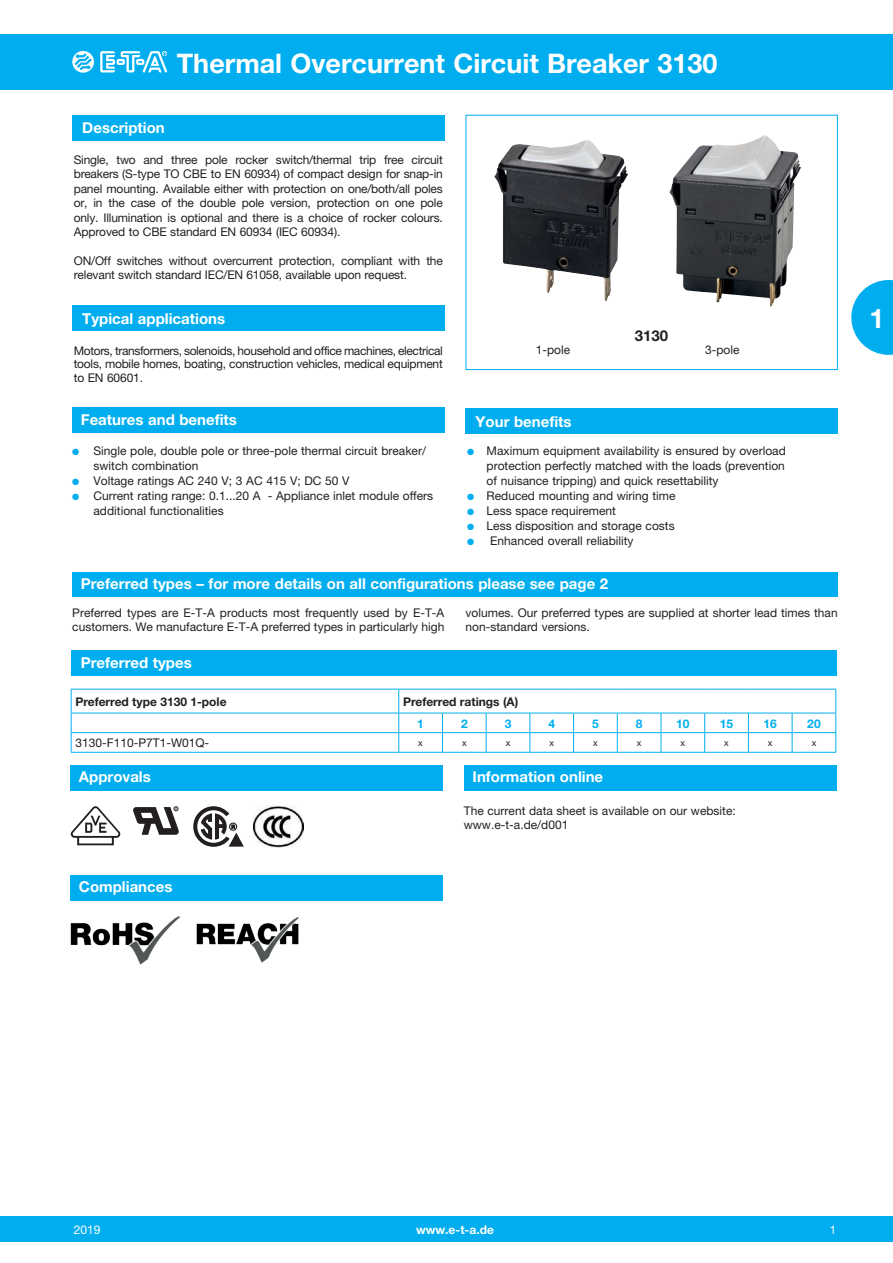
<style>
.page{position:relative;width:893px;height:1263px;background:#fff}
.page>*{position:absolute;margin:0;border:0;box-sizing:border-box;transform-origin:0 0}
.t1{font:700 27px "Helvetica Neue LT";color:#fff}
.t2{font:700 15px "Helvetica Neue LT";color:#fff}
.t3{font:700 15px "Helvetica Neue LT";color:#231f20}
.t4{font:12px/14.4px "Helvetica Neue LT";color:#231f20}
.t5{font:700 12px "Helvetica Neue LT";color:#231f20}
.t6{font:700 12px "Helvetica Neue LT";color:#00aeef}
.t7{font:700 12px "Helvetica Neue LT";color:#fff}
.t8{font:12px "Helvetica Neue LT";color:#fff}
.t9{font:12px "Helvetica Neue LT";color:#fff;scale:.95 1}
.t10{font:9px "Helvetica Neue LT";color:#231f20}
.s1{color:#00aeef}
</style>
<div class="page">
<div style="left:0;top:1216px;width:893px;height:26px;background:#00aeef"></div>
<div style="left:0;top:34px;width:893px;height:55px;background:#00aeef"></div>
<svg style="left:72px;top:51px;width:22px;height:22px"></svg>
<svg style="left:100px;top:51px;width:67px;height:21px"></svg>
<svg style="left:851px;top:280px;width:42px;height:75px"></svg>
<div style="left:466px;top:115px;width:372px;height:255px;border:1px solid #00aeef"></div>
<div style="left:72px;top:115px;width:372px;height:25px;background:#00aeef"></div>
<div style="left:72px;top:305px;width:372px;height:26px;background:#00aeef"></div>
<img style="left:494px;top:140px;width:134px;height:161px">
<img style="left:669px;top:135px;width:132px;height:171px">
<div style="left:72px;top:408px;width:372px;height:25px;background:#00aeef"></div>
<div style="left:466px;top:408px;width:372px;height:26px;background:#00aeef"></div>
<div style="left:72px;top:572px;width:766px;height:25px;background:#00aeef"></div>
<hr style="left:71px;top:689px;width:328px;height:1px;background:#00aeef">
<hr style="left:399px;top:689px;width:43px;height:1px;background:#00aeef">
<hr style="left:442px;top:689px;width:44px;height:1px;background:#00aeef">
<hr style="left:486px;top:689px;width:44px;height:1px;background:#00aeef">
<hr style="left:530px;top:689px;width:44px;height:1px;background:#00aeef">
<hr style="left:574px;top:689px;width:43px;height:1px;background:#00aeef">
<hr style="left:617px;top:689px;width:44px;height:1px;background:#00aeef">
<hr style="left:661px;top:689px;width:44px;height:1px;background:#00aeef">
<hr style="left:705px;top:689px;width:43px;height:1px;background:#00aeef">
<hr style="left:748px;top:689px;width:44px;height:1px;background:#00aeef">
<hr style="left:792px;top:689px;width:44px;height:1px;background:#00aeef">
<hr style="left:71px;top:713px;width:328px;height:1px;background:#00aeef">
<hr style="left:399px;top:713px;width:43px;height:1px;background:#00aeef">
<hr style="left:442px;top:713px;width:44px;height:1px;background:#00aeef">
<hr style="left:486px;top:713px;width:44px;height:1px;background:#00aeef">
<hr style="left:530px;top:713px;width:44px;height:1px;background:#00aeef">
<hr style="left:574px;top:713px;width:43px;height:1px;background:#00aeef">
<hr style="left:617px;top:713px;width:44px;height:1px;background:#00aeef">
<hr style="left:661px;top:713px;width:44px;height:1px;background:#00aeef">
<hr style="left:705px;top:713px;width:43px;height:1px;background:#00aeef">
<hr style="left:748px;top:713px;width:44px;height:1px;background:#00aeef">
<hr style="left:792px;top:713px;width:44px;height:1px;background:#00aeef">
<hr style="left:71px;top:732px;width:328px;height:1px;background:#00aeef">
<svg style="left:71px;top:689px;width:1px;height:63px"></svg>
<hr style="left:399px;top:732px;width:43px;height:1px;background:#00aeef">
<svg style="left:398px;top:689px;width:1px;height:63px"></svg>
<hr style="left:442px;top:732px;width:44px;height:1px;background:#00aeef">
<svg style="left:442px;top:713px;width:1px;height:39px"></svg>
<hr style="left:486px;top:732px;width:44px;height:1px;background:#00aeef">
<svg style="left:486px;top:713px;width:1px;height:39px"></svg>
<hr style="left:530px;top:732px;width:44px;height:1px;background:#00aeef">
<svg style="left:529px;top:713px;width:1px;height:39px"></svg>
<hr style="left:574px;top:732px;width:43px;height:1px;background:#00aeef">
<svg style="left:573px;top:713px;width:1px;height:39px"></svg>
<hr style="left:617px;top:732px;width:44px;height:1px;background:#00aeef">
<svg style="left:617px;top:713px;width:1px;height:39px"></svg>
<hr style="left:661px;top:732px;width:44px;height:1px;background:#00aeef">
<svg style="left:661px;top:713px;width:1px;height:39px"></svg>
<hr style="left:705px;top:732px;width:43px;height:1px;background:#00aeef">
<svg style="left:704px;top:713px;width:1px;height:39px"></svg>
<hr style="left:748px;top:732px;width:44px;height:1px;background:#00aeef">
<svg style="left:748px;top:713px;width:1px;height:39px"></svg>
<hr style="left:792px;top:732px;width:44px;height:1px;background:#00aeef">
<svg style="left:792px;top:713px;width:1px;height:39px"></svg>
<svg style="left:835px;top:689px;width:1px;height:63px"></svg>
<hr style="left:71px;top:752px;width:328px;height:1px;background:#00aeef">
<hr style="left:399px;top:752px;width:43px;height:1px;background:#00aeef">
<hr style="left:442px;top:752px;width:44px;height:1px;background:#00aeef">
<hr style="left:486px;top:752px;width:44px;height:1px;background:#00aeef">
<hr style="left:530px;top:752px;width:44px;height:1px;background:#00aeef">
<hr style="left:574px;top:752px;width:43px;height:1px;background:#00aeef">
<hr style="left:617px;top:752px;width:44px;height:1px;background:#00aeef">
<hr style="left:661px;top:752px;width:44px;height:1px;background:#00aeef">
<hr style="left:705px;top:752px;width:43px;height:1px;background:#00aeef">
<hr style="left:748px;top:752px;width:44px;height:1px;background:#00aeef">
<hr style="left:792px;top:752px;width:44px;height:1px;background:#00aeef">
<div style="left:71px;top:650px;width:765px;height:25px;background:#00aeef"></div>
<div style="left:464px;top:765px;width:372px;height:26px;background:#00aeef"></div>
<div style="left:70px;top:765px;width:372px;height:26px;background:#00aeef"></div>
<div style="left:70px;top:875px;width:372px;height:26px;background:#00aeef"></div>
<img style="left:196px;top:917px;width:103px;height:46px">
<img style="left:70px;top:916px;width:110px;height:49px">
<svg style="left:133px;top:807px;width:46px;height:28px"></svg>
<svg style="left:193px;top:806px;width:51px;height:41px"></svg>
<img style="left:253px;top:805px;width:51px;height:42px">
<svg style="left:71px;top:806px;width:49px;height:39px"></svg>
<h1 class="t1" style="left:177px;top:46px;width:542px">Thermal Overcurrent Circuit Breaker 3130</h1>
<p class="t2" style="left:82px;top:119px;width:84px">Description</p>
<p class="t4" style="left:74px;top:152px;width:371px;text-align:justify">Single, two and three pole rocker switch/thermal trip free circuit breakers (S-type TO CBE to EN 60934) of compact design for snap-in panel mounting. Available either with protection on one/both/all poles or, in the case of the double pole version, protection on one pole only. Illumination is optional and there is a choice of rocker colours.<br>Approved to CBE standard EN 60934 (IEC 60934).</p>
<p class="t4" style="left:74px;top:253px;width:371px">ON/Off switches without overcurrent protection, compliant with the relevant switch standard IEC/EN 61058, available upon request.</p>
<p class="t2" style="left:82px;top:309px;width:144px">Typical applications</p>
<p class="t4" style="left:74px;top:344px;width:371px;line-height:13.5px;text-align:justify">Motors, transformers, solenoids, household and office machines, electrical tools, mobile homes, boating, construction vehicles, medical equipment to EN 60601.</p>
<p class="t3" style="left:635px;top:326px;width:35px">3130</p>
<p class="t4" style="left:536px;top:343px;width:36px">1-pole</p>
<p class="t4" style="left:705px;top:343px;width:36px">3-pole</p>
<p class="t2" style="left:81px;top:410px;width:158px">Features and benefits</p>
<p class="t4" style="left:94px;top:443px;width:334px;line-height:15px;text-indent:-21px"><span class="s1">●</span> Single pole, double pole or three-pole thermal circuit breaker/ switch combination</p>
<p class="t4" style="left:72px;top:474px;width:279px"><span class="s1">●</span> Voltage ratings AC 240 V; 3 AC 415 V; DC 50 V</p>
<p class="t4" style="left:94px;top:488px;width:341px;line-height:15px;text-indent:-21px"><span class="s1">●</span> Current rating range: 0.1...20 A - Appliance inlet module offers additional functionalities</p>
<p class="t2" style="left:476px;top:412px;width:97px">Your benefits</p>
<p class="t4" style="left:487px;top:443px;width:301px;line-height:15px;text-align:justify;text-indent:-20px"><span class="s1">●</span> Maximum equipment availability is ensured by overload protection perfectly matched with the loads (prevention of nuisance tripping) and quick resettability</p>
<p class="t4" style="left:467px;top:488px;width:210px"><span class="s1">●</span> Reduced mounting and wiring time</p>
<p class="t4" style="left:467px;top:503px;width:150px"><span class="s1">●</span> Less space requirement</p>
<p class="t4" style="left:467px;top:518px;width:209px"><span class="s1">●</span> Less disposition and storage costs</p>
<p class="t4" style="left:467px;top:533px;width:168px"><span class="s1">●</span> Enhanced overall reliability</p>
<p class="t2" style="left:81px;top:575px;width:529px">Preferred types – for more details on all configurations please see page 2</p>
<p class="t4" style="left:72px;top:606px;width:374px;line-height:13.5px">Preferred types are E-T-A products most frequently used by E-T-A customers. We manufacture E-T-A preferred types in particularly high</p>
<p class="t4" style="left:466px;top:606px;width:374px;line-height:13.5px">volumes. Our preferred types are supplied at shorter lead times than non-standard versions.</p>
<p class="t2" style="left:81px;top:654px;width:112px">Preferred types</p>
<p class="t5" style="left:75px;top:694px;width:153px">Preferred type 3130 1-pole</p>
<p class="t5" style="left:403px;top:694px;width:117px">Preferred ratings (A)</p>
<p class="t6" style="left:417px;top:716px;width:8px">1</p>
<p class="t6" style="left:461px;top:716px;width:8px">2</p>
<p class="t6" style="left:505px;top:716px;width:8px">3</p>
<p class="t6" style="left:548px;top:716px;width:8px">4</p>
<p class="t6" style="left:592px;top:716px;width:8px">5</p>
<p class="t6" style="left:636px;top:716px;width:8px">8</p>
<p class="t6" style="left:676px;top:716px;width:15px">10</p>
<p class="t6" style="left:720px;top:716px;width:15px">15</p>
<p class="t6" style="left:764px;top:716px;width:15px">16</p>
<p class="t6" style="left:807px;top:716px;width:15px">20</p>
<p class="t4" style="left:75px;top:735px;width:135px">3130-F110-P7T1-W01Q-</p>
<p class="t10" style="left:418px;top:737px;width:6px">x</p>
<p class="t10" style="left:462px;top:737px;width:6px">x</p>
<p class="t10" style="left:506px;top:737px;width:6px">x</p>
<p class="t10" style="left:549px;top:737px;width:6px">x</p>
<p class="t10" style="left:593px;top:737px;width:6px">x</p>
<p class="t10" style="left:637px;top:737px;width:6px">x</p>
<p class="t10" style="left:680px;top:737px;width:6px">x</p>
<p class="t10" style="left:724px;top:737px;width:6px">x</p>
<p class="t10" style="left:768px;top:737px;width:6px">x</p>
<p class="t10" style="left:812px;top:737px;width:6px">x</p>
<p class="t2" style="left:79px;top:768px;width:73px">Approvals</p>
<p class="t2" style="left:473px;top:768px;width:132px">Information online</p>
<p class="t2" style="left:79px;top:878px;width:95px">Compliances</p>
<p class="t4" style="left:464px;top:804px;width:274px;line-height:13.5px">The current data sheet is available on our website: www.e-t-a.de/d001</p>
<h1 class="t1" style="left:869px;top:302px;width:17px">1</h1>
<p class="t8" style="left:74px;top:1222px;width:28px">2019</p>
<p class="t7" style="left:416px;top:1222px;width:79px">www.e-t-a.de</p>
<p class="t9" style="left:830px;top:1222px;width:8px">1</p>
</div>
